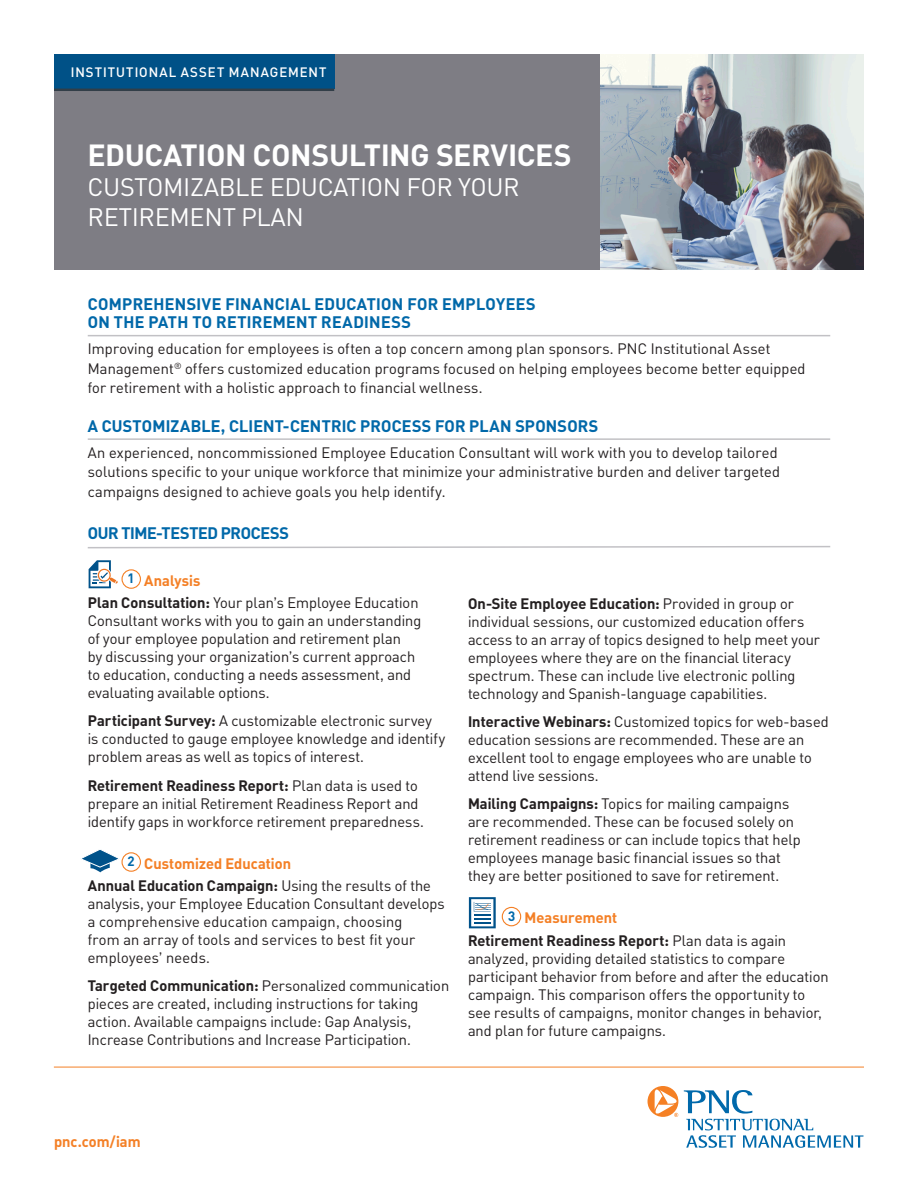
<style>
.page{position:relative;width:918px;height:1188px;background:#fff}
.page>*{position:absolute;margin:0;border:0;box-sizing:border-box;transform-origin:0 0}
.t1{font:700 30.15px "PNC Brand";letter-spacing:.005em;color:#fff}
.t2{font:24.9px/30px "PNC Brand";letter-spacing:.01em;color:#fff}
.H1___Ruler{font:700 16.5px/18px "PNC Brand";letter-spacing:.02em;color:#0068a9}
.H1___Ruler-2{font:700 16.5px "PNC Brand";letter-spacing:-.015em;color:#0068a9}
.t3{font:15px/18px "PNC Brand";letter-spacing:.005em;color:#231f20}
.Paragraph_Style_1{font:700 15px "PNC Brand";letter-spacing:.005em;color:#f48026}
.t4{font:500 13.5px "PNC Brand";letter-spacing:.08em;color:#fff}
.t5{font:700 13.5px "PNC Brand";color:#0068a9}
.s1{font-weight:700}
</style>
<div class="page">
<div style="left:54px;top:54px;width:810px;height:216px;background:#7e7d84"></div>
<div style="left:54px;top:54px;width:280px;height:35px;background:#005187"></div>
<hr style="left:54px;top:89px;width:280px;height:2px;background:#323e48">
<hr style="left:54px;top:1067px;width:810px;height:1px;background:#f48026">
<div style="left:122px;top:569px;width:19px;height:20px;border:1px solid #f48026;border-radius:50%"></div>
<div style="left:122px;top:852px;width:19px;height:20px;border:1px solid #f48026;border-radius:50%"></div>
<div style="left:502px;top:907px;width:19px;height:19px;border:1px solid #f48026;border-radius:50%"></div>
<img style="left:601px;top:54px;width:263px;height:216px">
<hr style="left:88px;top:335px;width:742px;height:1px;background:#c2c1c5">
<hr style="left:88px;top:438px;width:742px;height:2px;background:#c2c1c5">
<svg style="left:89px;top:560px;width:29px;height:28px"></svg>
<svg style="left:81px;top:849px;width:38px;height:23px"></svg>
<svg style="left:469px;top:897px;width:27px;height:31px"></svg>
<svg style="left:87px;top:546px;width:744px;height:3px"></svg>
<svg style="left:648px;top:1086px;width:30px;height:31px"></svg>
<svg style="left:684px;top:1090px;width:179px;height:58px"></svg>
<p class="t4" style="left:71px;top:64px;width:257px">INSTITUTIONAL ASSET MANAGEMENT</p>
<p class="t1" style="left:88px;top:135px;width:485px">EDUCATION CONSULTING SERVICES</p>
<p class="t2" style="left:88px;top:171px;width:433px">CUSTOMIZABLE EDUCATION FOR YOUR<br>RETIREMENT PLAN</p>
<p class="H1___Ruler" style="left:88px;top:294px;width:449px">COMPREHENSIVE FINANCIAL EDUCATION FOR EMPLOYEES<br>ON THE PATH TO RETIREMENT READINESS</p>
<p class="t3" style="left:88px;top:339px;width:719px;line-height:19.5px">Improving education for employees is often a top concern among plan sponsors. PNC Institutional Asset<br>Management<sup>®</sup> offers customized education programs focused on helping employees become better equipped for retirement with a holistic approach to financial wellness.</p>
<p class="H1___Ruler" style="left:88px;top:416px;width:512px">A CUSTOMIZABLE, CLIENT-CENTRIC PROCESS FOR PLAN SPONSORS</p>
<p class="t3" style="left:88px;top:442px;width:694px;line-height:19.5px">An experienced, noncommissioned Employee Education Consultant will work with you to develop tailored solutions specific to your unique workforce that minimize your administrative burden and deliver targeted campaigns designed to achieve goals you help identify.</p>
<p class="H1___Ruler-2" style="left:88px;top:522px;width:203px">OUR TIME-TESTED PROCESS</p>
<p class="t5" style="left:127px;top:569px;width:9px">1</p>
<p class="Paragraph_Style_1" style="left:144px;top:570px;width:58px">Analysis</p>
<p class="t3" style="left:88px;top:593px;width:335px"><span class="s1">Plan Consultation:</span> Your plan’s Employee Education Consultant works with you to gain an understanding of your employee population and retirement plan<br>by discussing your organization’s current approach to education, conducting a needs assessment, and evaluating available options.</p>
<p class="t3" style="left:88px;top:712px;width:359px"><span class="s1">Participant Survey:</span> A customizable electronic survey is conducted to gauge employee knowledge and identify problem areas as well as topics of interest.</p>
<p class="t3" style="left:88px;top:776px;width:338px"><span class="s1">Retirement Readiness Report:</span> Plan data is used to prepare an initial Retirement Readiness Report and identify gaps in workforce retirement preparedness.</p>
<p class="t5" style="left:127px;top:852px;width:9px">2</p>
<p class="Paragraph_Style_1" style="left:144px;top:853px;width:148px">Customized Education</p>
<p class="t3" style="left:88px;top:876px;width:358px"><span class="s1">Annual Education Campaign:</span> Using the results of the analysis, your Employee Education Consultant develops a comprehensive education campaign, choosing<br>from an array of tools and services to best fit your employees’ needs.</p>
<p class="t3" style="left:88px;top:977px;width:363px"><span class="s1">Targeted Communication:</span> Personalized communication pieces are created, including instructions for taking action. Available campaigns include: Gap Analysis, Increase Contributions and Increase Participation.</p>
<p class="t3" style="left:468px;top:594px;width:353px"><span class="s1">On-Site Employee Education:</span> Provided in group or individual sessions, our customized education offers access to an array of topics designed to help meet your employees where they are on the financial literacy spectrum. These can include live electronic polling technology and Spanish-language capabilities.</p>
<p class="t3" style="left:468px;top:712px;width:362px"><span class="s1">Interactive Webinars:</span> Customized topics for web-based education sessions are recommended. These are an excellent tool to engage employees who are unable to attend live sessions.</p>
<p class="t3" style="left:468px;top:795px;width:334px"><span class="s1">Mailing Campaigns:</span> Topics for mailing campaigns are recommended. These can be focused solely on retirement readiness or can include topics that help employees manage basic financial issues so that they are better positioned to save for retirement.</p>
<p class="t5" style="left:508px;top:907px;width:9px">3</p>
<p class="Paragraph_Style_1" style="left:524px;top:908px;width:94px">Measurement</p>
<p class="t3" style="left:468px;top:931px;width:362px"><span class="s1">Retirement Readiness Report:</span> Plan data is again analyzed, providing detailed statistics to compare participant behavior from before and after the education campaign. This comparison offers the opportunity to see results of campaigns, monitor changes in behavior, and plan for future campaigns.</p>
<p class="Paragraph_Style_1" style="left:54px;top:1132px;width:88px">pnc.com/iam</p>
</div>
